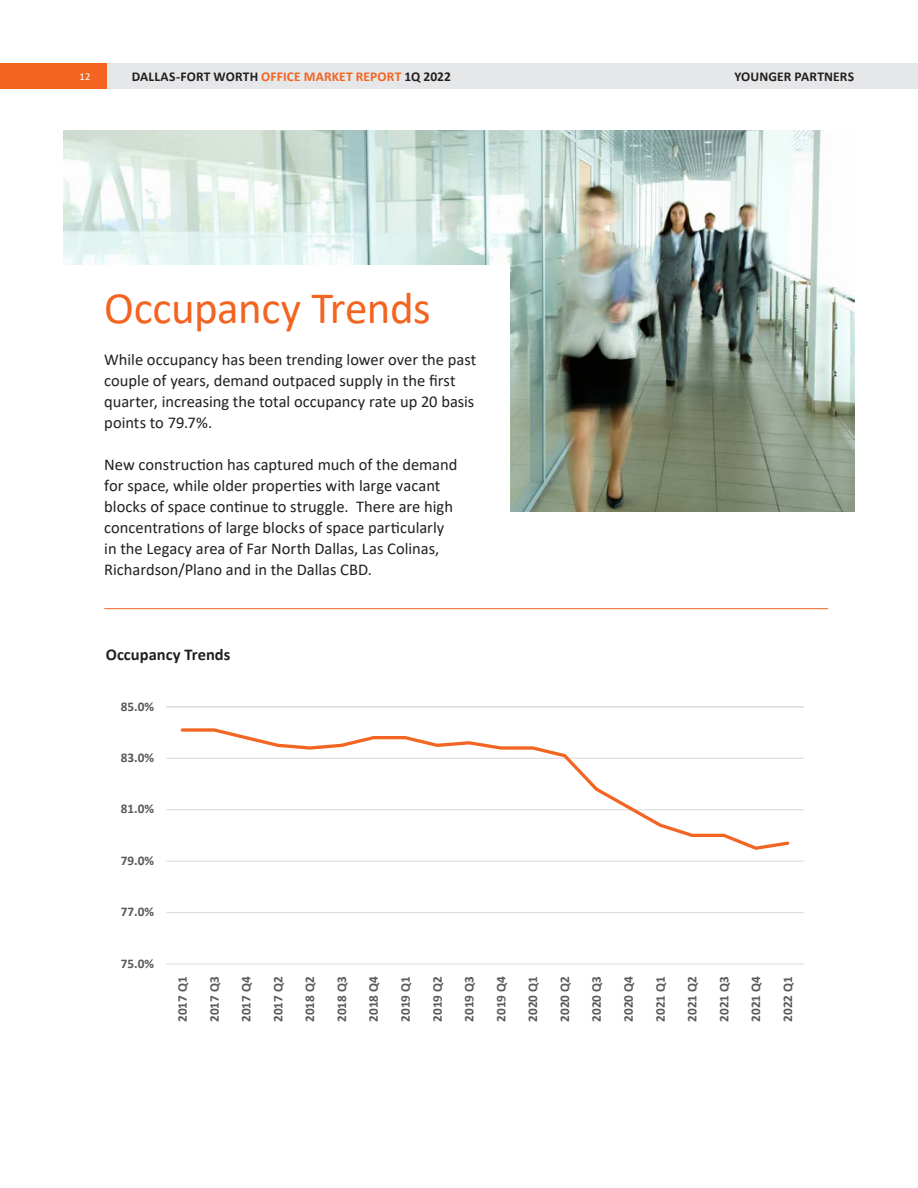
<style>
.page{position:relative;width:918px;height:1188px;background:#fff}
.page>*{position:absolute;margin:0;border:0;box-sizing:border-box;transform-origin:0 0}
.H1__align_left{font:45px "Calibri";letter-spacing:-.01em;color:#f36421}
.Body_Text__align_lef{font:16.5px/21px "Calibri";color:#231f20}
.Subtitle__align_left{font:700 16.5px "Calibri";letter-spacing:.005em;color:#231f20}
.t1{font:700 13.5px "Calibri";letter-spacing:.01em;color:#231f20}
.t2{font:700 13.2px "Calibri";letter-spacing:.005em;color:#595959}
.t3{font:10.5px "Calibri";color:#fff}
.s1{color:#f36421}
</style>
<div class="page">
<hr style="left:166px;top:964px;width:638px;height:1px;background:#d9d9d9">
<hr style="left:166px;top:912px;width:638px;height:1px;background:#d9d9d9">
<hr style="left:166px;top:861px;width:638px;height:1px;background:#d9d9d9">
<hr style="left:166px;top:809px;width:638px;height:1px;background:#d9d9d9">
<hr style="left:166px;top:758px;width:638px;height:1px;background:#d9d9d9">
<hr style="left:166px;top:706px;width:638px;height:1px;background:#d9d9d9">
<svg style="left:179px;top:728px;width:612px;height:122px"></svg>
<img style="left:64px;top:131px;width:790px;height:381px">
<hr style="left:104px;top:608px;width:724px;height:1px;background:#f36421">
<div style="left:64px;top:265px;width:446px;height:320px;background:#fff"></div>
<div style="left:106px;top:64px;width:812px;height:25px;background:#e6e7e9"></div>
<div style="left:0;top:64px;width:106px;height:25px;background:#f36421"></div>
<p class="t3" style="left:80px;top:70px;width:12px">12</p>
<p class="t1" style="left:132px;top:67px;width:321px">DALLAS-FORT WORTH <span class="s1">OFFICE MARKET REPORT</span> 1Q 2022</p>
<p class="t1" style="left:734px;top:67px;width:121px">YOUNGER PARTNERS</p>
<p class="H1__align_left" style="left:104px;top:277px;width:328px">Occupancy Trends</p>
<p class="Body_Text__align_lef" style="left:104px;top:349px;width:374px">While occupancy has been trending lower over the past couple of years, demand outpaced supply in the first quarter, increasing the total occupancy rate up 20 basis points to 79.7%.</p>
<p class="Body_Text__align_lef" style="left:104px;top:454px;width:355px">New construction has captured much of the demand for space, while older properties with large vacant blocks of space continue to struggle. There are high concentrations of large blocks of space particularly in the Legacy area of Far North Dallas, Las Colinas, Richardson/Plano and in the Dallas CBD.</p>
<p class="Subtitle__align_left" style="left:106px;top:643px;width:126px">Occupancy Trends</p>
<p class="t2" style="left:121px;top:697px;width:35px">85.0%</p>
<p class="t2" style="left:121px;top:748px;width:35px">83.0%</p>
<p class="t2" style="left:121px;top:800px;width:35px">81.0%</p>
<p class="t2" style="left:121px;top:851px;width:35px">79.0%</p>
<p class="t2" style="left:121px;top:903px;width:35px">77.0%</p>
<p class="t2" style="left:121px;top:954px;width:35px">75.0%</p>
<p class="t2" style="left:173px;top:1022px;width:47px;rotate:-90deg">2017 Q1</p>
<p class="t2" style="left:205px;top:1022px;width:47px;rotate:-90deg">2017 Q3</p>
<p class="t2" style="left:237px;top:1022px;width:47px;rotate:-90deg">2017 Q4</p>
<p class="t2" style="left:269px;top:1022px;width:47px;rotate:-90deg">2017 Q2</p>
<p class="t2" style="left:301px;top:1022px;width:47px;rotate:-90deg">2018 Q2</p>
<p class="t2" style="left:332px;top:1022px;width:47px;rotate:-90deg">2018 Q3</p>
<p class="t2" style="left:364px;top:1022px;width:47px;rotate:-90deg">2018 Q4</p>
<p class="t2" style="left:396px;top:1022px;width:47px;rotate:-90deg">2019 Q1</p>
<p class="t2" style="left:428px;top:1022px;width:47px;rotate:-90deg">2019 Q2</p>
<p class="t2" style="left:460px;top:1022px;width:47px;rotate:-90deg">2019 Q3</p>
<p class="t2" style="left:492px;top:1022px;width:47px;rotate:-90deg">2019 Q4</p>
<p class="t2" style="left:524px;top:1022px;width:47px;rotate:-90deg">2020 Q1</p>
<p class="t2" style="left:555px;top:1022px;width:47px;rotate:-90deg">2020 Q2</p>
<p class="t2" style="left:587px;top:1022px;width:47px;rotate:-90deg">2020 Q3</p>
<p class="t2" style="left:619px;top:1022px;width:47px;rotate:-90deg">2020 Q4</p>
<p class="t2" style="left:651px;top:1022px;width:47px;rotate:-90deg">2021 Q1</p>
<p class="t2" style="left:683px;top:1022px;width:47px;rotate:-90deg">2021 Q2</p>
<p class="t2" style="left:715px;top:1022px;width:47px;rotate:-90deg">2021 Q3</p>
<p class="t2" style="left:747px;top:1022px;width:47px;rotate:-90deg">2021 Q4</p>
<p class="t2" style="left:778px;top:1022px;width:47px;rotate:-90deg">2022 Q1</p>
</div>
